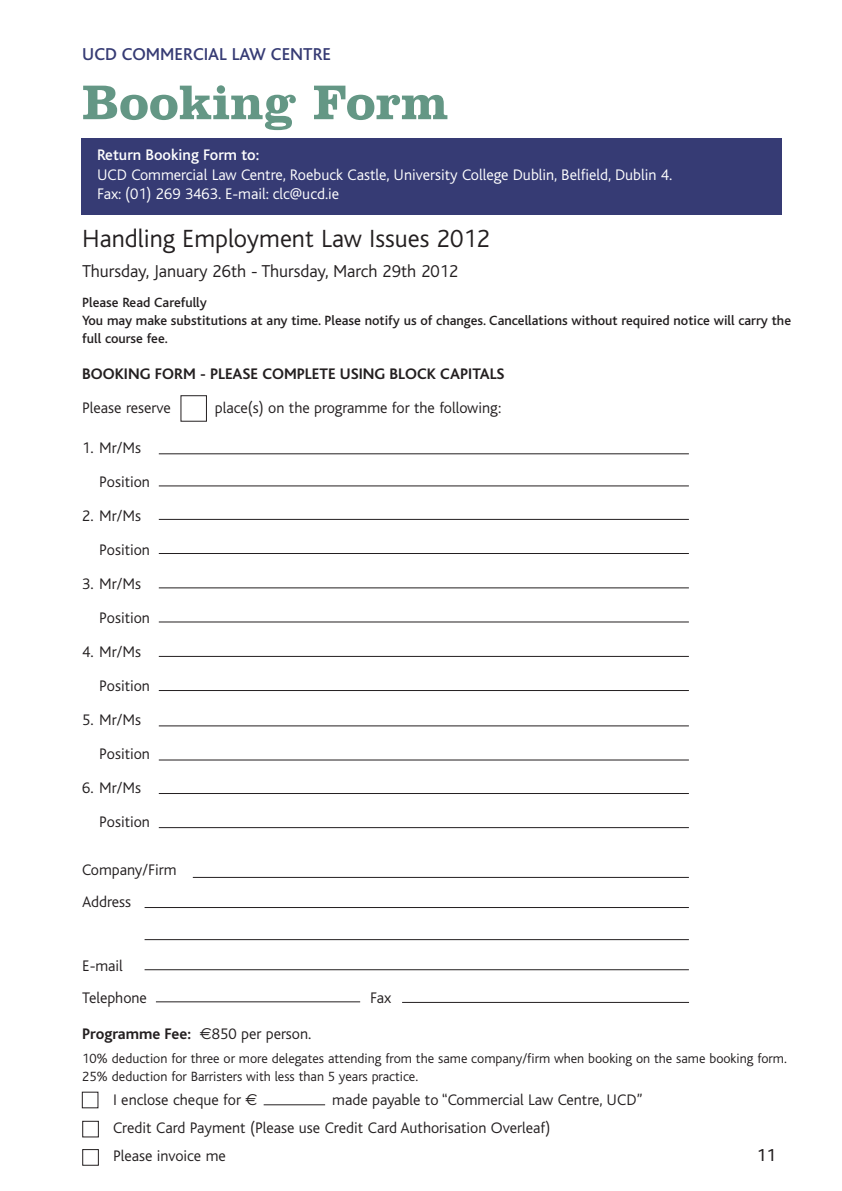
<style>
.page{position:relative;width:842px;height:1191px;background:#fff}
.page>*{position:absolute;margin:0;border:0;box-sizing:border-box;transform-origin:0 0}
.t1{font:700 50px "Clarendon BT";color:#649785}
.t2{font:300 26px "Bliss";color:#231f20}
.t3{font:300 18px "Bliss";color:#231f20}
.t4{font:500 18px "Bliss";color:#363b74}
.t5{font:18px "Bliss";color:#231f20}
.t6{font:300 16px/34px "Bliss";color:#231f20}
.t7{font:300 16px/19.2px "Bliss";color:#fff}
.t8{font:700 16px "Bliss";color:#231f20}
.t9{font:500 16px "Bliss";color:#fff}
.t10{font:300 14px/18px "Bliss";color:#231f20}
.t11{font:500 14px/18px "Bliss";color:#231f20}
.s1{font-family:"Euro Sans";font-weight:400}
.s2{font-weight:300}
</style>
<div class="page">
<svg style="left:81px;top:395px;width:608px;height:771px"></svg>
<div style="left:81px;top:138px;width:701px;height:77px;background:#363b74"></div>
<p class="t4" style="left:82px;top:48px;width:250px">UCD COMMERCIAL LAW CENTRE</p>
<h1 class="t1" style="left:82px;top:83px;width:367px">Booking Form</h1>
<p class="t9" style="left:97px;top:149px;width:164px">Return Booking Form to:</p>
<p class="t7" style="left:97px;top:165px;width:577px">UCD Commercial Law Centre, Roebuck Castle, University College Dublin, Belfield, Dublin 4.<br>Fax: (01) 269 3463. E-mail: clc@ucd.ie</p>
<h2 class="t2" style="left:82px;top:225px;width:409px">Handling Employment Law Issues 2012</h2>
<p class="t3" style="left:82px;top:262px;width:378px">Thursday, January 26th - Thursday, March 29th 2012</p>
<p class="t11" style="left:82px;top:294px;width:710px">Please Read Carefully<br>You may make substitutions at any time. Please notify us of changes. Cancellations without required notice will carry the full course fee.</p>
<p class="t8" style="left:82px;top:367px;width:424px">BOOKING FORM - PLEASE COMPLETE USING BLOCK CAPITALS</p>
<p class="t6" style="left:82px;top:391px;width:90px">Please reserve</p>
<p class="t6" style="left:215px;top:391px;width:288px">place(s) on the programme for the following:</p>
<p class="t6" style="left:99px;top:431px;width:52px;text-indent:-17px">1. Mr/Ms<br>Position</p>
<p class="t6" style="left:99px;top:499px;width:52px;text-indent:-17px">2. Mr/Ms<br>Position</p>
<p class="t6" style="left:99px;top:567px;width:52px;text-indent:-17px">3. Mr/Ms<br>Position</p>
<p class="t6" style="left:99px;top:635px;width:52px;text-indent:-17px">4. Mr/Ms<br>Position</p>
<p class="t6" style="left:99px;top:703px;width:52px;text-indent:-17px">5. Mr/Ms<br>Position</p>
<p class="t6" style="left:99px;top:771px;width:52px;text-indent:-17px">6. Mr/Ms<br>Position</p>
<p class="t6" style="left:82px;top:854px;width:96px;line-height:32px">Company/Firm<br>Address</p>
<p class="t6" style="left:82px;top:950px;width:66px;line-height:32px">E-mail<br>Telephone</p>
<p class="t6" style="left:370px;top:981px;width:23px">Fax</p>
<p class="t8" style="left:82px;top:1027px;width:231px">Programme Fee: <span class="s1">€</span><span class="s2">850 per person.</span></p>
<p class="t10" style="left:82px;top:1049px;width:706px">10% deduction for three or more delegates attending from the same company/firm when booking on the same booking form.<br>25% deduction for Barristers with less than 5 years practice.</p>
<p class="t6" style="left:113px;top:1083px;width:146px">I enclose cheque for <span class="s1">€</span></p>
<p class="t6" style="left:113px;top:1086px;width:531px;line-height:28px;text-indent:219px">made payable to “Commercial Law Centre, UCD”<br>Credit Card Payment (Please use Credit Card Authorisation Overleaf)<br>Please invoice me</p>
<p class="t5" style="left:757px;top:1147px;width:20px">11</p>
</div>
